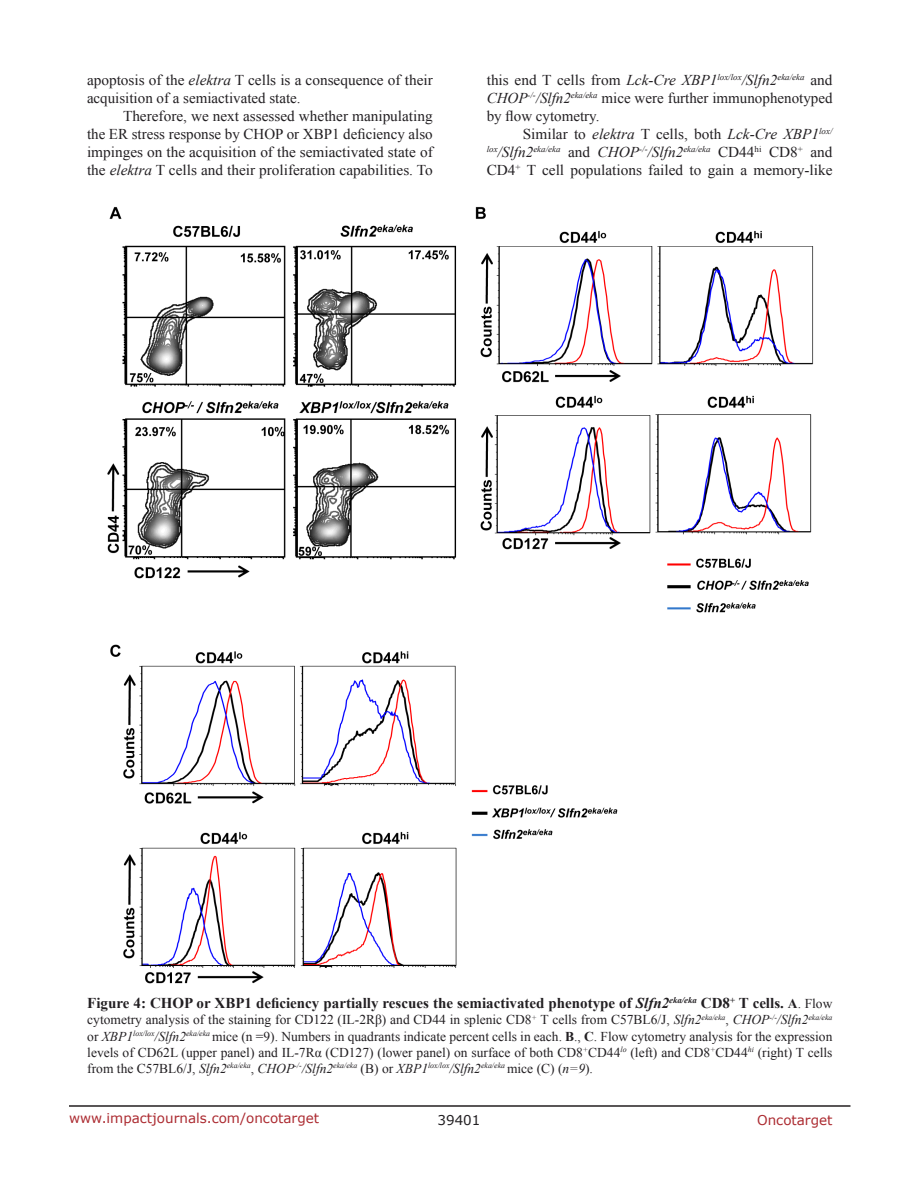
<style>
.page{position:relative;width:918px;height:1188px;background:#fff}
.page>*{position:absolute;margin:0;border:0;box-sizing:border-box;transform-origin:0 0}
.t1{font:15px/18px "Times New Roman";color:#221f22;text-align:justify}
.t2{font:700 15px "Times New Roman";color:#221f22}
.t3{font:13.5px/16.2px "Times New Roman";color:#221f22;text-align:justify}
.t4{font:13.5px "Verdana";color:#ac2b31}
.t5{font:13.5px "Verdana";color:#221f22}
.t6{font:italic 8.7px "Times New Roman";color:#221f22}
.s1{font-style:italic}
.s2{font-size:15px}
.s3{font-style:normal;font-size:15px}
.s4{font-style:normal}
.s5{font-size:13.5px}
.s6{font-weight:400;font-size:13.5px}
.s7{font-weight:700}
</style>
<div class="page">
<hr style="left:69px;top:1105px;width:781px;height:2px;background:#231f20">
<img style="left:107px;top:206px;width:707px;height:778px">
<p class="t1" style="left:87px;top:71px;width:347px">apoptosis of the <span class="s1">elektra</span> T cells is a consequence of their acquisition of a semiactivated state.</p>
<p class="t1" style="left:87px;top:107px;width:347px;text-indent:36px">Therefore, we next assessed whether manipulating the ER stress response by CHOP or XBP1 deficiency also impinges on the acquisition of the semiactivated state of the <span class="s1">elektra</span> T cells and their proliferation capabilities. To</p>
<p class="t1" style="left:487px;top:71px;width:347px">this end T cells from <span class="s1">Lck-Cre XBP1</span><sup>lox/lox</sup><span class="s1">/Slfn2</span><sup>eka/eka</sup> and <span class="s1">CHOP</span><sup>-/-</sup><span class="s1">/Slfn2</span><sup>eka/eka</sup> mice were further immunophenotyped by flow cytometry.</p>
<p class="t1" style="left:523px;top:125px;width:311px">Similar to <span class="s1">elektra</span> T cells, both <span class="s1">Lck-Cre XBP1</span><sup>lox/</sup></p>
<p class="t6" style="left:487px;top:144px;width:347px">lox<span class="s2">/Slfn2</span>eka/eka <span class="s3">and</span> <span class="s2">CHOP</span>-/-<span class="s2">/Slfn2</span>eka/eka <span class="s3">CD44</span><span class="s4">hi</span> <span class="s3">CD8</span><span class="s4">+</span> <span class="s3">and</span></p>
<p class="t1" style="left:487px;top:161px;width:347px">CD4<sup>+</sup> T cell populations failed to gain a memory-like</p>
<p class="t2" style="left:87px;top:993px;width:747px">Figure 4: CHOP or XBP1 deficiency partially rescues the semiactivated phenotype of <span class="s1">Slfn2</span><sup>eka/eka</sup> CD8<sup>+</sup> T cells. <span class="s5">A</span><span class="s6">. Flow</span></p>
<p class="t3" style="left:87px;top:1012px;width:747px">cytometry analysis of the staining for CD122 (IL-2Rβ) and CD44 in splenic CD8<sup>+</sup> T cells from C57BL6/J, <span class="s1">Slfn2</span><sup>eka/eka</sup>, <span class="s1">CHOP</span><sup>-/-</sup><span class="s1">/Slfn2</span><sup>eka/eka </sup>or <span class="s1">XBP1</span><sup>lox/lox</sup><span class="s1">/Slfn2</span><sup>eka/eka</sup> mice (n =9). Numbers in quadrants indicate percent cells in each. <span class="s7">B</span>., <span class="s7">C</span>. Flow cytometry analysis for the expression levels of CD62L (upper panel) and IL-7Rα (CD127) (lower panel) on surface of both CD8<sup>+</sup>CD44<sup>lo</sup> (left) and CD8<sup>+</sup>CD44<sup>hi</sup> (right) T cells from the C57BL6/J, <span class="s1">Slfn2</span><sup>eka/eka</sup>, <span class="s1">CHOP</span><sup>-/-</sup><span class="s1">/Slfn2</span><sup>eka/eka</sup> (B) or <span class="s1">XBP1</span><sup>lox/lox</sup><span class="s1">/Slfn2</span><sup>eka/eka</sup> mice (C) (<span class="s1">n=9</span>).</p>
<p class="t4" style="left:69px;top:1109px;width:252px">www.impactjournals.com/oncotarget</p>
<p class="t5" style="left:438px;top:1111px;width:44px">39401</p>
<p class="t4" style="left:757px;top:1111px;width:77px">Oncotarget</p>
</div>
